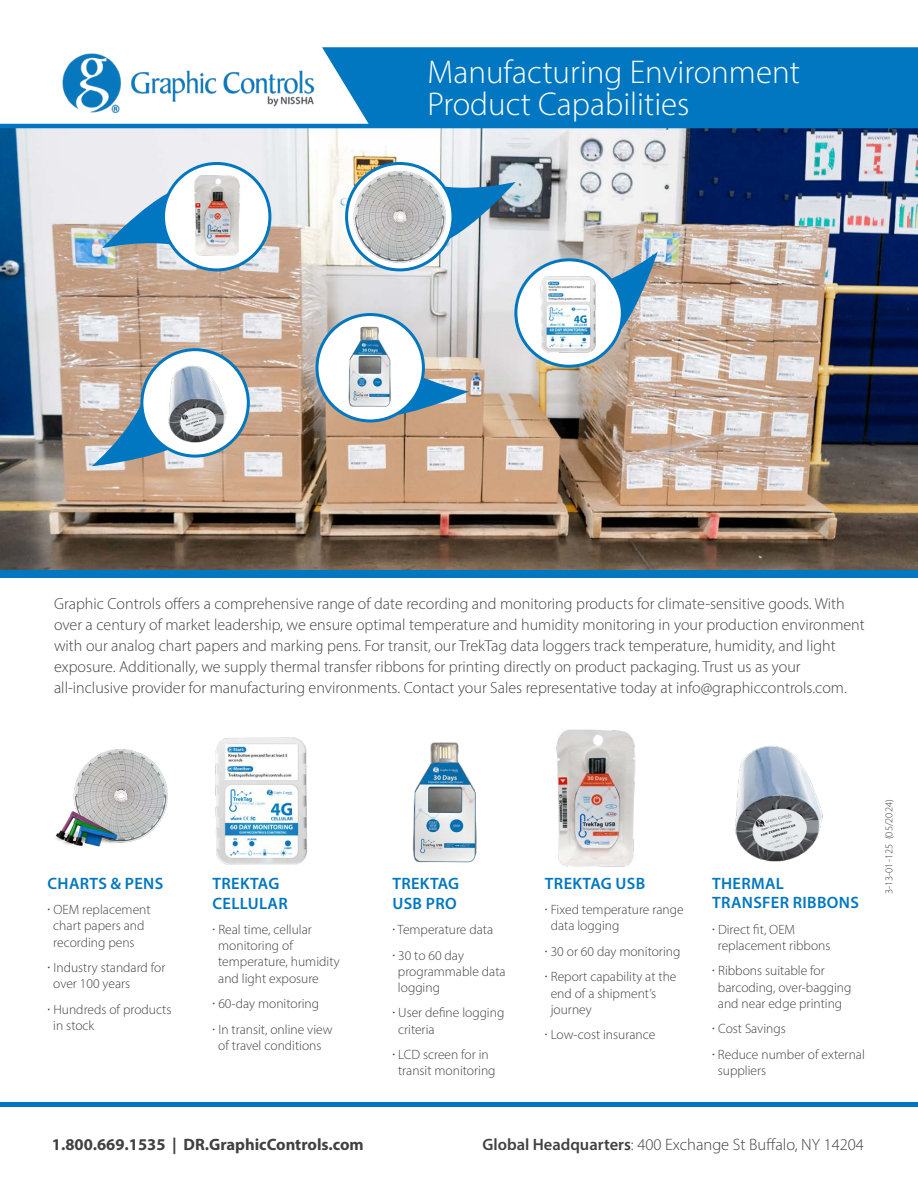
<style>
.page{position:relative;width:918px;height:1188px;background:#fff}
.page>*{position:absolute;margin:0;border:0;box-sizing:border-box;transform-origin:0 0}
.t1{font:300 33px/31.5px "Myriad Pro";color:#fff}
.t2{font:600 16.5px/19.8px "Myriad Pro";letter-spacing:.02em;color:#0077c0}
.t3{font:300 16.5px "Myriad Pro";color:#414042}
.t4{font:700 16.5px "Myriad Pro";color:#414042}
.t5{font:300 16.05px/21px "Myriad Pro";color:#414042}
.t6{font:300 13.5px/16.2px "Myriad Pro";color:#414042}
.t7{font:300 10.5px "Myriad Pro";color:#414042}
.s1{font-weight:400}
.s2{font-weight:600}
</style>
<div class="page">
<img style="left:0;top:128px;width:918px;height:442px">
<div style="left:0;top:570px;width:918px;height:8px;background:#0077c1"></div>
<hr style="left:0;top:1103px;width:918px;height:4px;background:#0077c0">
<div style="left:322px;top:47px;width:596px;height:77px;background:#0077c0"></div>
<hr style="left:0;top:124px;width:918px;height:4px;background:#0077c0">
<img style="left:62px;top:53px;width:253px;height:60px">
<img style="left:73px;top:749px;width:95px;height:93px">
<img style="left:55px;top:799px;width:75px;height:48px">
<img style="left:215px;top:737px;width:93px;height:128px">
<img style="left:412px;top:742px;width:65px;height:121px">
<svg style="left:92px;top:372px;width:117px;height:94px;background:#9baab3"></svg>
<svg style="left:142px;top:350px;width:106px;height:106px"></svg>
<img style="left:151px;top:359px;width:94px;height:94px">
<div style="left:140px;top:348px;width:110px;height:110px;border:3px solid #0077c0;border-radius:50%"></div>
<img style="left:734px;top:746px;width:89px;height:116px">
<svg style="left:448px;top:174px;width:68px;height:75px;background:#81abc7"></svg>
<svg style="left:554px;top:252px;width:104px;height:102px;background:#96a9b4"></svg>
<img style="left:556px;top:729px;width:80px;height:138px">
<img style="left:350px;top:167px;width:98px;height:101px">
<div style="left:345px;top:162px;width:110px;height:109px;border:3px solid #0077c0;border-radius:50%"></div>
<svg style="left:516px;top:260px;width:106px;height:106px"></svg>
<img style="left:523px;top:269px;width:93px;height:94px">
<div style="left:514px;top:258px;width:110px;height:110px;border:3px solid #0077c0;border-radius:50%"></div>
<svg style="left:338px;top:339px;width:131px;height:89px;background:#a7a9a5"></svg>
<div style="left:317px;top:315px;width:106px;height:106px;background:#fff;border-radius:50%"></div>
<img style="left:339px;top:321px;width:60px;height:93px">
<div style="left:315px;top:313px;width:110px;height:109px;border:3px solid #0077c0;border-radius:50%"></div>
<svg style="left:102px;top:183px;width:80px;height:75px;background:#95b8cf"></svg>
<div style="left:163px;top:164px;width:107px;height:106px;background:#fff;border-radius:50%"></div>
<img style="left:188px;top:173px;width:58px;height:83px">
<div style="left:162px;top:162px;width:109px;height:109px;border:3px solid #0077c0;border-radius:50%"></div>
<h1 class="t1" style="left:428px;top:56px;width:374px">Manufacturing Environment<br>Product Capabilities</h1>
<p class="t5" style="left:54px;top:593px;width:812px">Graphic Controls offers a comprehensive range of date recording and monitoring products for climate-sensitive goods. With over a century of market leadership, we ensure optimal temperature and humidity monitoring in your production environment with our analog chart papers and marking pens. For transit, our TrekTag data loggers track temperature, humidity, and light exposure. Additionally, we supply thermal transfer ribbons for printing directly on product packaging. Trust us as your all-inclusive provider for manufacturing environments. Contact your Sales representative today at info@graphiccontrols.com.</p>
<p class="t2" style="left:48px;top:873px;width:117px">CHARTS &amp; PENS</p>
<p class="t6" style="left:53px;top:902px;width:99px;text-indent:-6px"><span class="s1">·</span> OEM replacement chart papers and recording pens</p>
<p class="t6" style="left:53px;top:959px;width:114px;text-indent:-6px"><span class="s1">·</span> Industry standard for over 100 years</p>
<p class="t6" style="left:53px;top:1001px;width:120px;text-indent:-6px"><span class="s1">·</span> Hundreds of products in stock</p>
<p class="t2" style="left:213px;top:873px;width:77px">TREKTAG<br>CELLULAR</p>
<p class="t6" style="left:218px;top:921px;width:123px;text-indent:-6px"><span class="s1">·</span> Real time, cellular monitoring of temperature, humidity and light exposure</p>
<p class="t6" style="left:212px;top:991px;width:122px;line-height:25.5px"><span class="s1">·</span> 60-day monitoring<br><span class="s1">·</span> In transit, online view</p>
<p class="t6" style="left:218px;top:1037px;width:105px">of travel conditions</p>
<p class="t2" style="left:392px;top:873px;width:68px">TREKTAG<br>USB PRO</p>
<p class="t6" style="left:392px;top:917px;width:102px;line-height:25.5px"><span class="s1">·</span> Temperature data <span class="s1">·</span> 30 to 60 day</p>
<p class="t6" style="left:398px;top:963px;width:109px">programmable data logging</p>
<p class="t6" style="left:398px;top:1005px;width:108px;text-indent:-6px"><span class="s1">·</span> User define logging criteria</p>
<p class="t6" style="left:392px;top:1046px;width:105px;text-align:center"><span class="s1">·</span> LCD screen for in transit monitoring</p>
<p class="t2" style="left:545px;top:873px;width:102px">TREKTAG USB</p>
<p class="t6" style="left:551px;top:902px;width:135px;text-indent:-6px"><span class="s1">·</span> Fixed temperature range data logging</p>
<p class="t6" style="left:545px;top:939px;width:137px;line-height:25.5px"><span class="s1">·</span> 30 or 60 day monitoring <span class="s1">·</span> Report capability at the</p>
<p class="t6" style="left:551px;top:985px;width:107px">end of a shipment’s journey</p>
<p class="t6" style="left:545px;top:1027px;width:112px"><span class="s1">·</span> Low-cost insurance</p>
<p class="t2" style="left:712px;top:873px;width:148px">THERMAL<br>TRANSFER RIBBONS</p>
<p class="t6" style="left:718px;top:921px;width:114px;text-indent:-6px"><span class="s1">·</span> Direct fit, OEM replacement ribbons</p>
<p class="t6" style="left:718px;top:963px;width:135px;text-indent:-6px"><span class="s1">·</span> Ribbons suitable for barcoding, over-bagging and near edge printing</p>
<p class="t6" style="left:712px;top:1016px;width:154px;line-height:25.5px"><span class="s1">·</span> Cost Savings<br><span class="s1">·</span> Reduce number of external</p>
<p class="t6" style="left:718px;top:1062px;width:50px">suppliers</p>
<p class="t7" style="left:883px;top:894px;width:96px;rotate:-90deg">3-13-01-125 (05/2024)</p>
<p class="t4" style="left:52px;top:1134px;width:313px">1.800.669.1535 | DR.GraphicControls.com</p>
<p class="t3" style="left:483px;top:1135px;width:383px"><span class="s2">Global Headquarters</span>: 400 Exchange St Buffalo, NY 14204</p>
</div>
